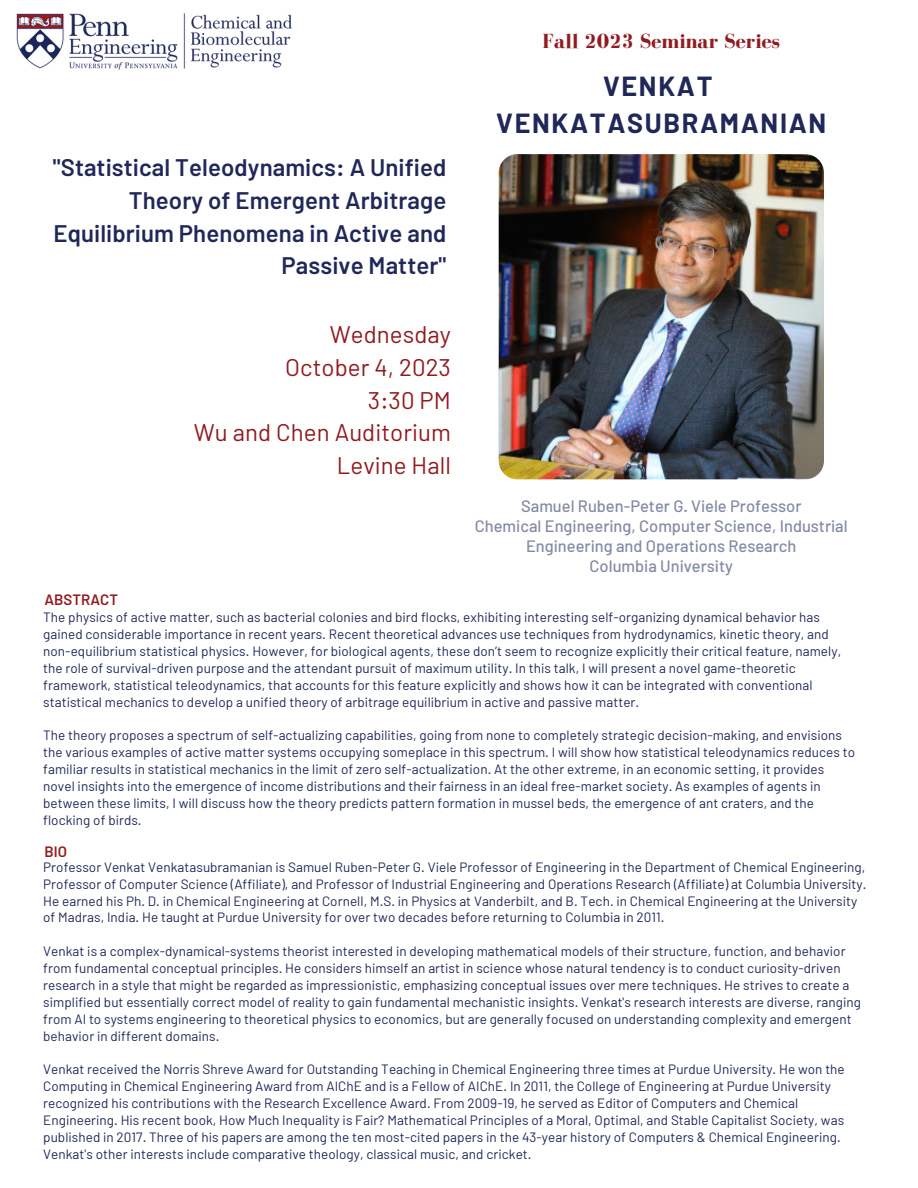
<style>
.page{position:relative;width:918px;height:1188px;background:#fff}
.page>*{position:absolute;margin:0;border:0;box-sizing:border-box;transform-origin:0 0}
.t1{font:700 27px "Barlow";letter-spacing:.06em;color:#202859}
.t2{font:600 24px/32.7px "Barlow";letter-spacing:.005em;color:#202859;text-align:right}
.t3{font:24px "Barlow";letter-spacing:.005em;color:#911b20}
.t4{font:700 21px "Bodoni FLF";color:#911b20}
.t5{font:500 16.5px/20.2px "Barlow";color:#848aa5;text-align:center}
.t6{font:600 15px "Barlow";letter-spacing:.005em;color:#911b20}
.t7{font:13.5px/16.8px "Barlow";letter-spacing:.005em;color:#202859}
</style>
<div class="page">
<img style="left:16px;top:14px;width:276px;height:56px">
<img style="left:499px;top:154px;width:325px;height:325px;border-radius:19px">
<p class="t2" style="left:53px;top:151px;width:395px">"Statistical Teleodynamics: A Unified<br>Theory of Emergent Arbitrage<br>Equilibrium Phenomena in Active and<br>Passive Matter"</p>
<p class="t3" style="left:330px;top:319px;width:123px">Wednesday</p>
<p class="t3" style="left:285px;top:352px;width:167px">October 4, 2023</p>
<p class="t3" style="left:368px;top:385px;width:85px">3:30 PM</p>
<p class="t3" style="left:194px;top:417px;width:259px">Wu and Chen Auditorium</p>
<p class="t3" style="left:337px;top:450px;width:116px">Levine Hall</p>
<p class="t4" style="left:543px;top:30px;width:239px">Fall 2023 Seminar Series</p>
<p class="t1" style="left:603px;top:69px;width:111px">VENKAT</p>
<p class="t1" style="left:496px;top:106px;width:332px">VENKATASUBRAMANIAN</p>
<p class="t5" style="left:521px;top:495px;width:282px">Samuel Ruben-Peter G. Viele Professor</p>
<p class="t5" style="left:475px;top:515px;width:374px">Chemical Engineering, Computer Science, Industrial<br>Engineering and Operations Research</p>
<p class="t5" style="left:590px;top:556px;width:145px">Columbia University</p>
<p class="t6" style="left:44px;top:590px;width:75px">ABSTRACT</p>
<p class="t7" style="left:43px;top:609px;width:800px">The physics of active matter, such as bacterial colonies and bird flocks, exhibiting interesting self-organizing dynamical behavior has gained considerable importance in recent years. Recent theoretical advances use techniques from hydrodynamics, kinetic theory, and non-equilibrium statistical physics. However, for biological agents, these don’t seem to recognize explicitly their critical feature, namely, the role of survival-driven purpose and the attendant pursuit of maximum utility. In this talk, I will present a novel game-theoretic framework, statistical teleodynamics, that accounts for this feature explicitly and shows how it can be integrated with conventional statistical mechanics to develop a unified theory of arbitrage equilibrium in active and passive matter.</p>
<p class="t7" style="left:43px;top:727px;width:813px">The theory proposes a spectrum of self-actualizing capabilities, going from none to completely strategic decision-making, and envisions the various examples of active matter systems occupying someplace in this spectrum. I will show how statistical teleodynamics reduces to familiar results in statistical mechanics in the limit of zero self-actualization. At the other extreme, in an economic setting, it provides novel insights into the emergence of income distributions and their fairness in an ideal free-market society. As examples of agents in between these limits, I will discuss how the theory predicts pattern formation in mussel beds, the emergence of ant craters, and the flocking of birds.</p>
<p class="t6" style="left:44px;top:842px;width:24px">BIO</p>
<p class="t7" style="left:43px;top:858px;width:825px">Professor Venkat Venkatasubramanian is Samuel Ruben-Peter G. Viele Professor of Engineering in the Department of Chemical Engineering, Professor of Computer Science (Affiliate), and Professor of Industrial Engineering and Operations Research (Affiliate) at Columbia University.<br>He earned his Ph. D. in Chemical Engineering at Cornell, M.S. in Physics at Vanderbilt, and B. Tech. in Chemical Engineering at the University of Madras, India. He taught at Purdue University for over two decades before returning to Columbia in 2011.</p>
<p class="t7" style="left:43px;top:942px;width:819px">Venkat is a complex-dynamical-systems theorist interested in developing mathematical models of their structure, function, and behavior from fundamental conceptual principles. He considers himself an artist in science whose natural tendency is to conduct curiosity-driven research in a style that might be regarded as impressionistic, emphasizing conceptual issues over mere techniques. He strives to create a simplified but essentially correct model of reality to gain fundamental mechanistic insights. Venkat's research interests are diverse, ranging from AI to systems engineering to theoretical physics to economics, but are generally focused on understanding complexity and emergent behavior in different domains.</p>
<p class="t7" style="left:43px;top:1060px;width:803px">Venkat received the Norris Shreve Award for Outstanding Teaching in Chemical Engineering three times at Purdue University. He won the Computing in Chemical Engineering Award from AIChE and is a Fellow of AIChE. In 2011, the College of Engineering at Purdue University recognized his contributions with the Research Excellence Award. From 2009-19, he served as Editor of Computers and Chemical Engineering. His recent book, How Much Inequality is Fair? Mathematical Principles of a Moral, Optimal, and Stable Capitalist Society, was published in 2017. Three of his papers are among the ten most-cited papers in the 43-year history of Computers &amp; Chemical Engineering.<br>Venkat's other interests include comparative theology, classical music, and cricket.</p>
</div>
